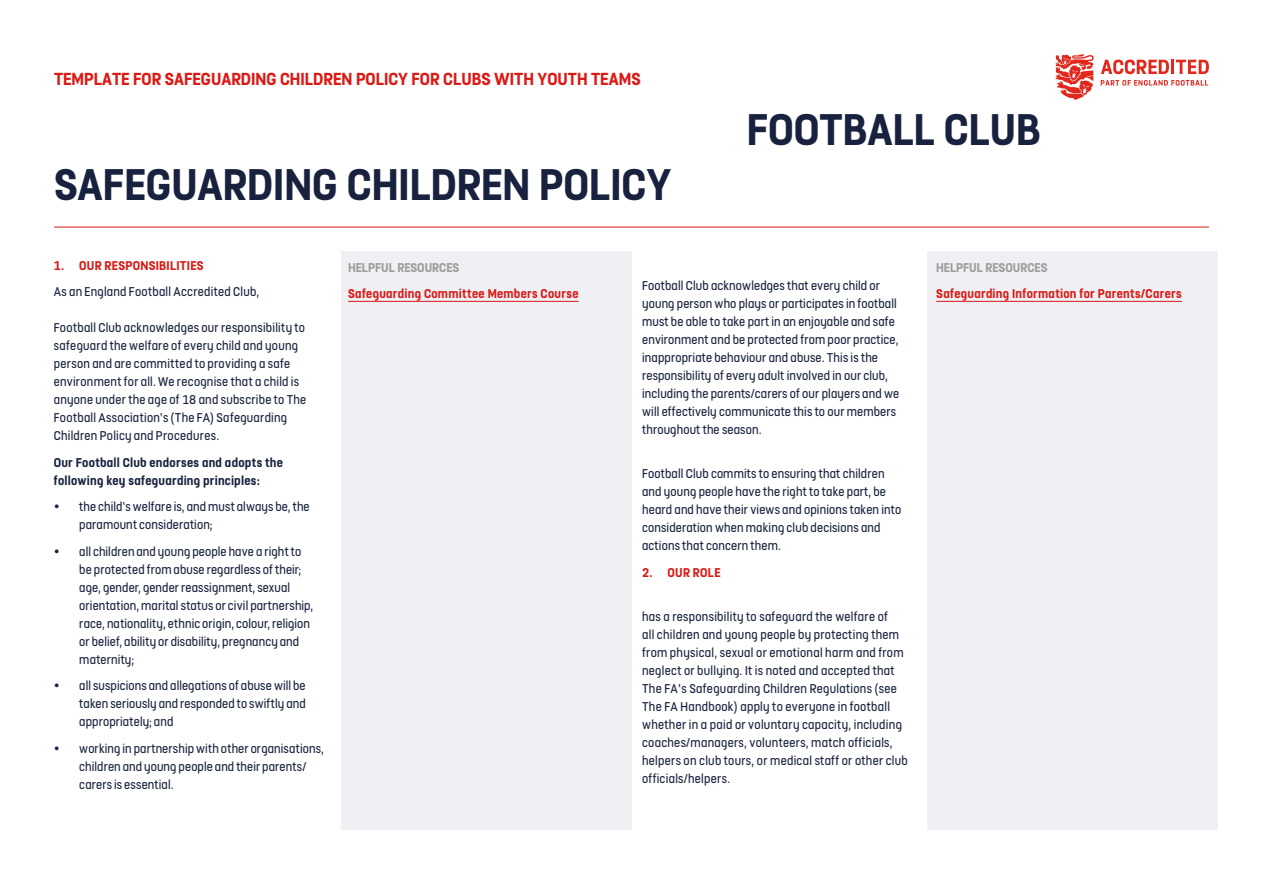
<style>
.page{position:relative;width:1263px;height:893px;background:#fff}
.page>*{position:absolute;margin:0;border:0;box-sizing:border-box;transform-origin:0 0}
.t1{font:700 49.5px "FS Dillon";color:#18223e}
.t2{font:700 19.5px "FS Dillon";color:#da1a15}
.t3{font:14.25px/18px "FS Dillon";letter-spacing:.01em;color:#18223e}
.t4{font:700 14.25px "FS Dillon";letter-spacing:.02em;color:#da1a15}
.t5{font:700 14.25px/18px "FS Dillon";letter-spacing:.015em;color:#18223e}
.t6{font:700 14.25px "FS Dillon";color:#9d9d9c}
</style>
<div class="page">
<hr style="left:54px;top:227px;width:1155px;height:1px;background:#da1a15">
<hr style="left:1171px;top:60px;width:3px;height:14px;background:#e2271d">
<svg style="left:1101px;top:60px;width:68px;height:14px"></svg>
<svg style="left:1176px;top:60px;width:33px;height:14px"></svg>
<svg style="left:1055px;top:54px;width:39px;height:46px"></svg>
<svg style="left:1101px;top:80px;width:107px;height:6px"></svg>
<div style="left:341px;top:251px;width:290px;height:579px;background:#f0eff3"></div>
<div style="left:927px;top:251px;width:291px;height:579px;background:#f0eff3"></div>
<hr style="left:348px;top:301px;width:231px;height:1px;background:#da1a15">
<hr style="left:936px;top:301px;width:246px;height:1px;background:#da1a15">
<h2 class="t2" style="left:54px;top:65px;width:588px">TEMPLATE FOR SAFEGUARDING CHILDREN POLICY FOR CLUBS WITH YOUTH TEAMS</h2>
<h1 class="t1" style="left:54px;top:149px;width:619px">SAFEGUARDING CHILDREN POLICY</h1>
<h1 class="t1" style="left:747px;top:94px;width:296px">FOOTBALL CLUB</h1>
<p class="t4" style="left:54px;top:255px;width:151px">1. OUR RESPONSIBILITIES</p>
<p class="t3" style="left:54px;top:282px;width:207px">As an England Football Accredited Club,</p>
<p class="t3" style="left:54px;top:318px;width:254px">Football Club acknowledges our responsibility to safeguard the welfare of every child and young person and are committed to providing a safe environment for all. We recognise that a child is anyone under the age of 18 and subscribe to The Football Association’s (The FA) Safeguarding Children Policy and Procedures.</p>
<p class="t5" style="left:54px;top:452px;width:231px">Our Football Club endorses and adopts the following key safeguarding principles:</p>
<p class="t3" style="left:79px;top:497px;width:232px;text-indent:-26px">• the child’s welfare is, and must always be, the paramount consideration;</p>
<p class="t3" style="left:79px;top:541px;width:235px;text-indent:-26px">• all children and young people have a right to be protected from abuse regardless of their; age, gender, gender reassignment, sexual orientation, marital status or civil partnership, race, nationality, ethnic origin, colour, religion or belief, ability or disability, pregnancy and maternity;</p>
<p class="t3" style="left:79px;top:676px;width:228px;text-align:justify;text-indent:-26px">• all suspicions and allegations of abuse will be taken seriously and responded to swiftly and appropriately; and</p>
<p class="t3" style="left:79px;top:738px;width:246px;text-indent:-26px">• working in partnership with other organisations, children and young people and their parents/ carers is essential.</p>
<p class="t6" style="left:348px;top:257px;width:113px">HELPFUL RESOURCES</p>
<p class="t4" style="left:348px;top:284px;width:232px">Safeguarding Committee Members Course</p>
<p class="t3" style="left:642px;top:275px;width:259px">Football Club acknowledges that every child or young person who plays or participates in football must be able to take part in an enjoyable and safe environment and be protected from poor practice, inappropriate behaviour and abuse. This is the responsibility of every adult involved in our club, including the parents/carers of our players and we will effectively communicate this to our members throughout the season.</p>
<p class="t3" style="left:642px;top:464px;width:261px">Football Club commits to ensuring that children and young people have the right to take part, be heard and have their views and opinions taken into consideration when making club decisions and actions that concern them.</p>
<p class="t4" style="left:642px;top:562px;width:80px">2. OUR ROLE</p>
<p class="t3" style="left:642px;top:607px;width:267px">has a responsibility to safeguard the welfare of<br>all children and young people by protecting them from physical, sexual or emotional harm and from neglect or bullying. It is noted and accepted that The FA’s Safeguarding Children Regulations (see The FA Handbook) apply to everyone in football whether in a paid or voluntary capacity, including coaches/managers, volunteers, match officials, helpers on club tours, or medical staff or other club officials/helpers.</p>
<p class="t6" style="left:936px;top:257px;width:113px">HELPFUL RESOURCES</p>
<p class="t4" style="left:936px;top:284px;width:247px">Safeguarding Information for Parents/Carers</p>
</div>
